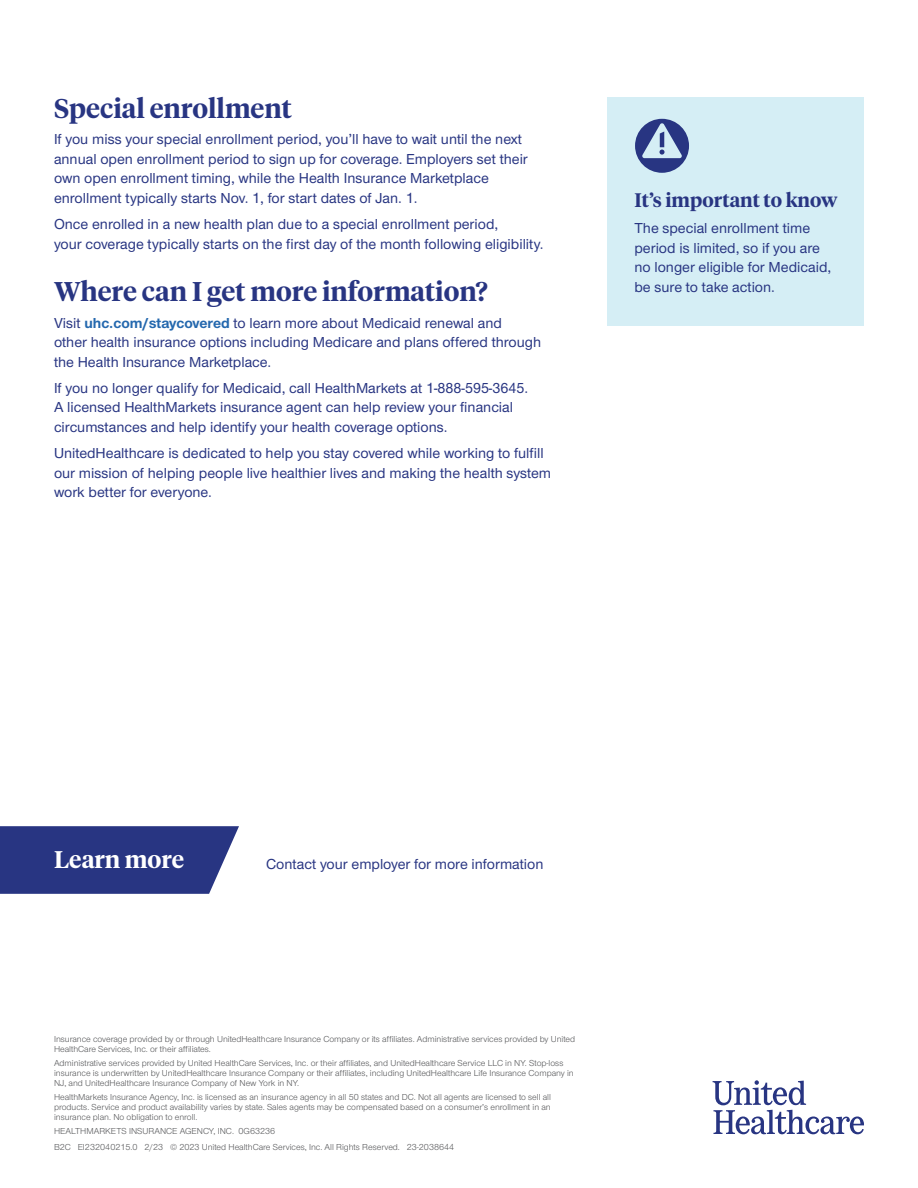
<style>
.page{position:relative;width:918px;height:1188px;background:#fff}
.page>*{position:absolute;margin:0;border:0;box-sizing:border-box;transform-origin:0 0}
.t1{font:600 27px "UHC Serif Headline";color:#283582}
.t2{font:600 24px "UHC Serif Headline";color:#fff}
.t3{font:600 19.5px "UHC Serif Headline";color:#283582}
.t4{font:500 15px/19.5px "UHC Sans";color:#283582}
.t5{font:9px/9.8px "UHC Sans";color:#57585a}
.s1{font-weight:700;color:#2468ae}
</style>
<div class="page">
<svg style="left:713px;top:1080px;width:151px;height:54px"></svg>
<svg style="left:0;top:826px;width:239px;height:68px"></svg>
<div style="left:608px;top:97px;width:256px;height:228px;background:#d5eef5"></div>
<svg style="left:635px;top:119px;width:54px;height:54px"></svg>
<h1 class="t1" style="left:54px;top:90px;width:239px">Special enrollment</h1>
<p class="t4" style="left:54px;top:129px;width:475px">If you miss your special enrollment period, you’ll have to wait until the next annual open enrollment period to sign up for coverage. Employers set their own open enrollment timing, while the Health Insurance Marketplace enrollment typically starts Nov. 1, for start dates of Jan. 1.</p>
<p class="t4" style="left:54px;top:214px;width:491px">Once enrolled in a new health plan due to a special enrollment period,<br>your coverage typically starts on the first day of the month following eligibility.</p>
<h1 class="t1" style="left:54px;top:273px;width:435px">Where can I get more information?</h1>
<p class="t4" style="left:54px;top:312px;width:489px">Visit <span class="s1">uhc.com/staycovered</span> to learn more about Medicaid renewal and<br>other health insurance options including Medicare and plans offered through the Health Insurance Marketplace.</p>
<p class="t4" style="left:54px;top:377px;width:476px">If you no longer qualify for Medicaid, call HealthMarkets at 1-888-595-3645.<br>A licensed HealthMarkets insurance agent can help review your financial circumstances and help identify your health coverage options.</p>
<p class="t4" style="left:54px;top:443px;width:499px">UnitedHealthcare is dedicated to help you stay covered while working to fulfill our mission of helping people live healthier lives and making the health system work better for everyone.</p>
<h3 class="t3" style="left:634px;top:186px;width:205px">It’s important to know</h3>
<p class="t4" style="left:634px;top:218px;width:198px">The special enrollment time period is limited, so if you are no longer eligible for Medicaid, be sure to take action.</p>
<h2 class="t2" style="left:54px;top:843px;width:132px">Learn more</h2>
<p class="t4" style="left:266px;top:853px;width:279px">Contact your employer for more information</p>
<p class="t5" style="left:54px;top:1034px;width:523px">Insurance coverage provided by or through UnitedHealthcare Insurance Company or its affiliates. Administrative services provided by United<br>HealthCare Services, Inc. or their affiliates.</p>
<p class="t5" style="left:54px;top:1058px;width:521px">Administrative services provided by United HealthCare Services, Inc. or their affiliates, and UnitedHealthcare Service LLC in NY. Stop-loss insurance is underwritten by UnitedHealthcare Insurance Company or their affiliates, including UnitedHealthcare Life Insurance Company in<br>NJ, and UnitedHealthcare Insurance Company of New York in NY.</p>
<p class="t5" style="left:54px;top:1092px;width:498px;text-align:justify">HealthMarkets Insurance Agency, Inc. is licensed as an insurance agency in all 50 states and DC. Not all agents are licensed to sell all products. Service and product availability varies by state. Sales agents may be compensated based on a consumer’s enrollment in an insurance plan. No obligation to enroll.</p>
<p class="t5" style="left:54px;top:1123px;width:402px;line-height:16.2px">HEALTHMARKETS INSURANCE AGENCY, INC. 0G63236<br>B2C EI232040215.0 2/23 © 2023 United HealthCare Services, Inc. All Rights Reserved. 23-2038644</p>
</div>
